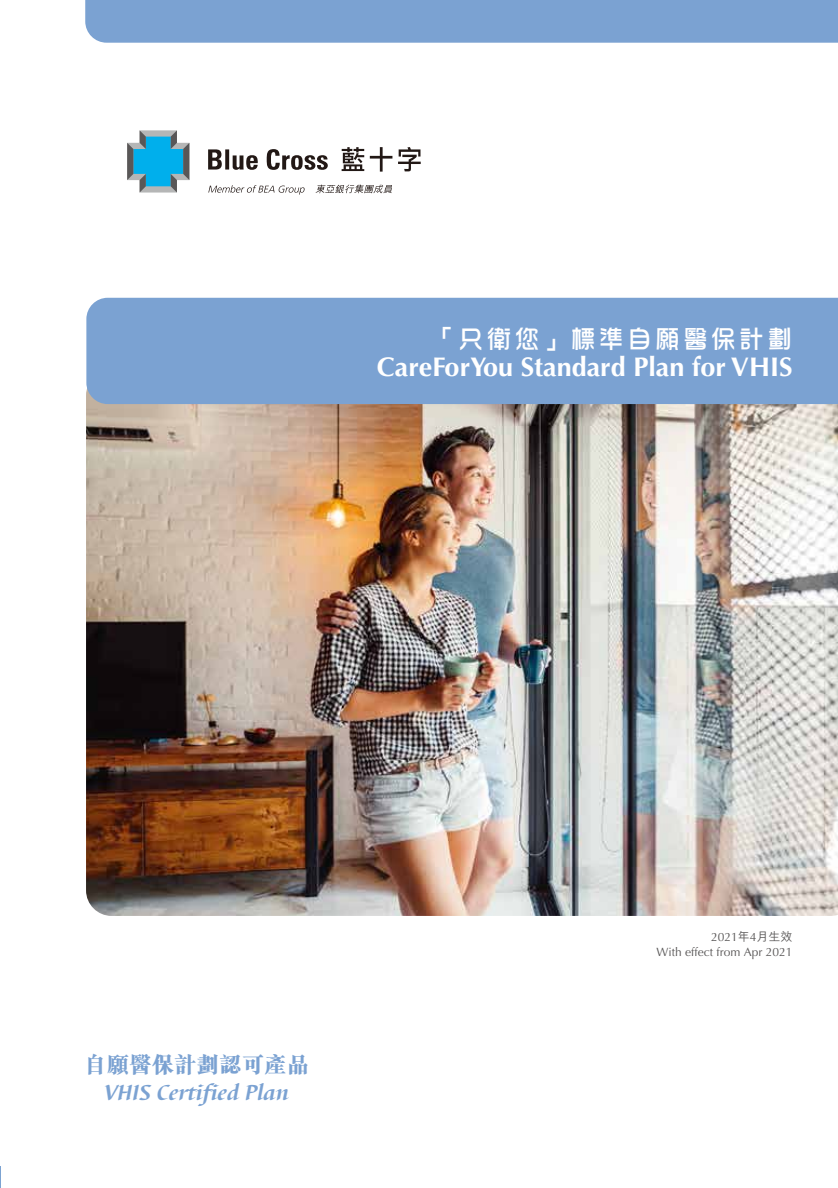
<style>
.page{position:relative;width:838px;height:1188px;background:#fff}
.page>*{position:absolute;margin:0;border:0;box-sizing:border-box;transform-origin:0 0}
.t1{font:700 27px "Optima";color:#fff}
.t2{font:700 27px "Optima";letter-spacing:.025em;color:#fff}
.t3{font:25.5px "DF Hua Zong Std W5";letter-spacing:.1em;color:#fff}
.t4{font:italic 700 22.5px "Barbedor T";color:#7ba2d2}
.t5{font:800 22.5px "M Sung HK";color:#7ba2d2}
.t6{font:12px/15px "Optima";color:#595757;text-align:right}
.s1{font-family:"M Hei HK";font-weight:500}
</style>
<div class="page">
<div style="left:85px;top:0;width:752px;height:43px;background:#7ba2d2"></div>
<svg style="left:0;top:1167px;width:1px;height:21px"></svg>
<img style="left:86px;top:404px;width:751px;height:512px">
<div style="left:86px;top:298px;width:751px;height:106px;background:#7ba2d2"></div>
<svg style="left:341px;top:147px;width:23px;height:24px"></svg>
<svg style="left:370px;top:147px;width:22px;height:25px"></svg>
<svg style="left:398px;top:147px;width:22px;height:24px"></svg>
<svg style="left:208px;top:149px;width:14px;height:21px"></svg>
<svg style="left:225px;top:149px;width:4px;height:21px"></svg>
<svg style="left:233px;top:155px;width:25px;height:15px"></svg>
<svg style="left:267px;top:149px;width:61px;height:21px"></svg>
<svg style="left:208px;top:185px;width:97px;height:10px"></svg>
<svg style="left:315px;top:185px;width:77px;height:8px"></svg>
<svg style="left:127px;top:130px;width:62px;height:63px"></svg>
<h2 class="t3" style="left:430px;top:325px;width:364px">「只衛您」標準自願醫保計劃</h2>
<h1 class="t1" style="left:377px;top:351px;width:417px">CareForYou Standard Plan for VHIS</h1>
<h1 class="t2" style="left:364px;top:350px;width:390px">Super Medical Insu ance Series</h1>
<h3 class="t5" style="left:84px;top:1049px;width:226px">自願醫保計劃認可產品</h3>
<h3 class="t4" style="left:104px;top:1079px;width:186px">VHIS Certified Plan</h3>
<p class="t6" style="left:656px;top:930px;width:138px">2021<span class="s1">年</span>4<span class="s1">月生效<br></span>With effect from Apr 2021</p>
</div>
